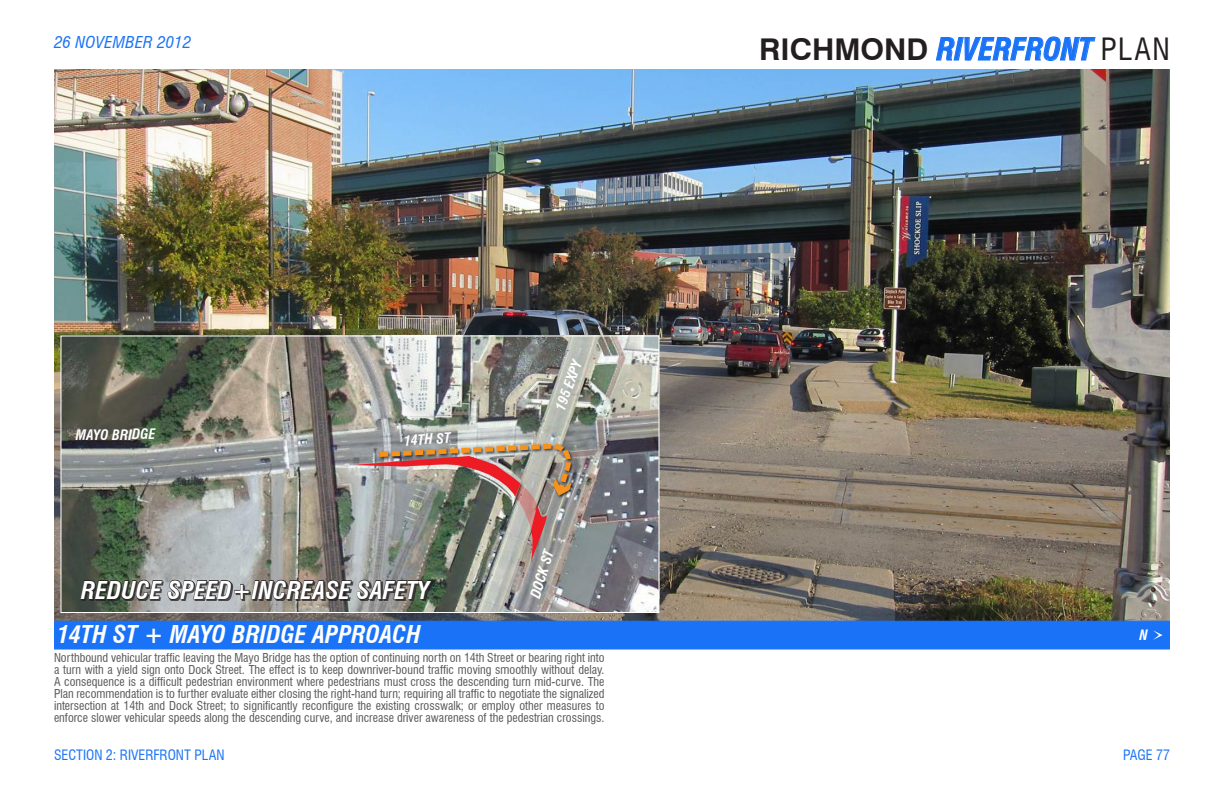
<style>
.page{position:relative;width:1224px;height:792px;background:#fff}
.page>*{position:absolute;margin:0;border:0;box-sizing:border-box;transform-origin:0 0}
.t1{font:italic 700 condensed 30px "Swiss 721 BT";color:#1a73f7}
.t2{font:italic 700 condensed 24px "Swiss 721 BT";color:#fff}
.t3{font:italic 700 condensed 24px "Swiss 721 BT";color:#fffeff}
.t4{font:italic condensed 16px "Swiss 721 BT";letter-spacing:.01em;color:#1a73f7;scale:1.05 1}
.t5{font:italic 700 condensed 14px "Swiss 721 BT";color:#fff}
.t6{font:condensed 14px "Swiss 721 BT";color:#1a73f7}
.t7{font:condensed 12px/12px "Swiss 721 BT";color:#595759;text-align:justify}
.s1{font-style:normal;font-stretch:normal;color:#231f20}
.s2{font-weight:400;font-style:normal;color:#231f20}
</style>
<div class="page">
<img style="left:54px;top:69px;width:1116px;height:552px">
<img style="left:62px;top:338px;width:596px;height:273px">
<div style="left:60px;top:336px;width:600px;height:277px;border:1px solid #fff"></div>
<svg style="left:936px;top:36px;width:160px;height:26px"></svg>
<div style="left:54px;top:621px;width:1116px;height:29px;background:#1a73f7;border:1px solid #1a73f7"></div>
<svg style="left:1153px;top:630px;width:10px;height:10px"></svg>
<svg style="left:80px;top:579px;width:353px;height:30px;background:#666662"></svg>
<h3 class="t4" style="left:54px;top:33px;width:132px">26 NOVEMBER 2012</h3>
<p class="t5" style="left:76px;top:427px;width:81px;rotate:-1deg">MAYO BRIDGE</p>
<p class="t5" style="left:403px;top:432px;width:49px;rotate:-3deg">14TH ST</p>
<p class="t2" style="left:81px;top:576px;width:350px">REDUCE SPEED+INCREASE SAFETY</p>
<p class="t5" style="left:552px;top:407px;width:54px;rotate:-70deg">195 EXPY</p>
<p class="t5" style="left:527px;top:595px;width:51px;rotate:-73deg">DOCK ST</p>
<p class="t3" style="left:57px;top:620px;width:365px">14TH ST + MAYO BRIDGE APPROACH</p>
<p class="t7" style="left:54px;top:652px;width:552px">Northbound vehicular traffic leaving the Mayo Bridge has the option of continuing north on 14th Street or bearing right into a turn with a yield sign onto Dock Street. The effect is to keep downriver-bound traffic moving smoothly without delay.<br>A consequence is a difficult pedestrian environment where pedestrians must cross the descending turn mid-curve. The Plan recommendation is to further evaluate either closing the right-hand turn; requiring all traffic to negotiate the signalized intersection at 14th and Dock Street; to significantly reconfigure the existing crosswalk; or employ other measures to enforce slower vehicular speeds along the descending curve, and increase driver awareness of the pedestrian crossings.</p>
<p class="t6" style="left:54px;top:746px;width:172px">SECTION 2: RIVERFRONT PLAN</p>
<h1 class="t1" style="left:759px;top:31px;width:412px"><span class="s1">RICHMOND</span> RIVERFRONT <span class="s2">PLAN</span></h1>
<p class="t5" style="left:1139px;top:626px;width:10px">N</p>
<p class="t6" style="left:1123px;top:746px;width:48px">PAGE 77</p>
</div>
